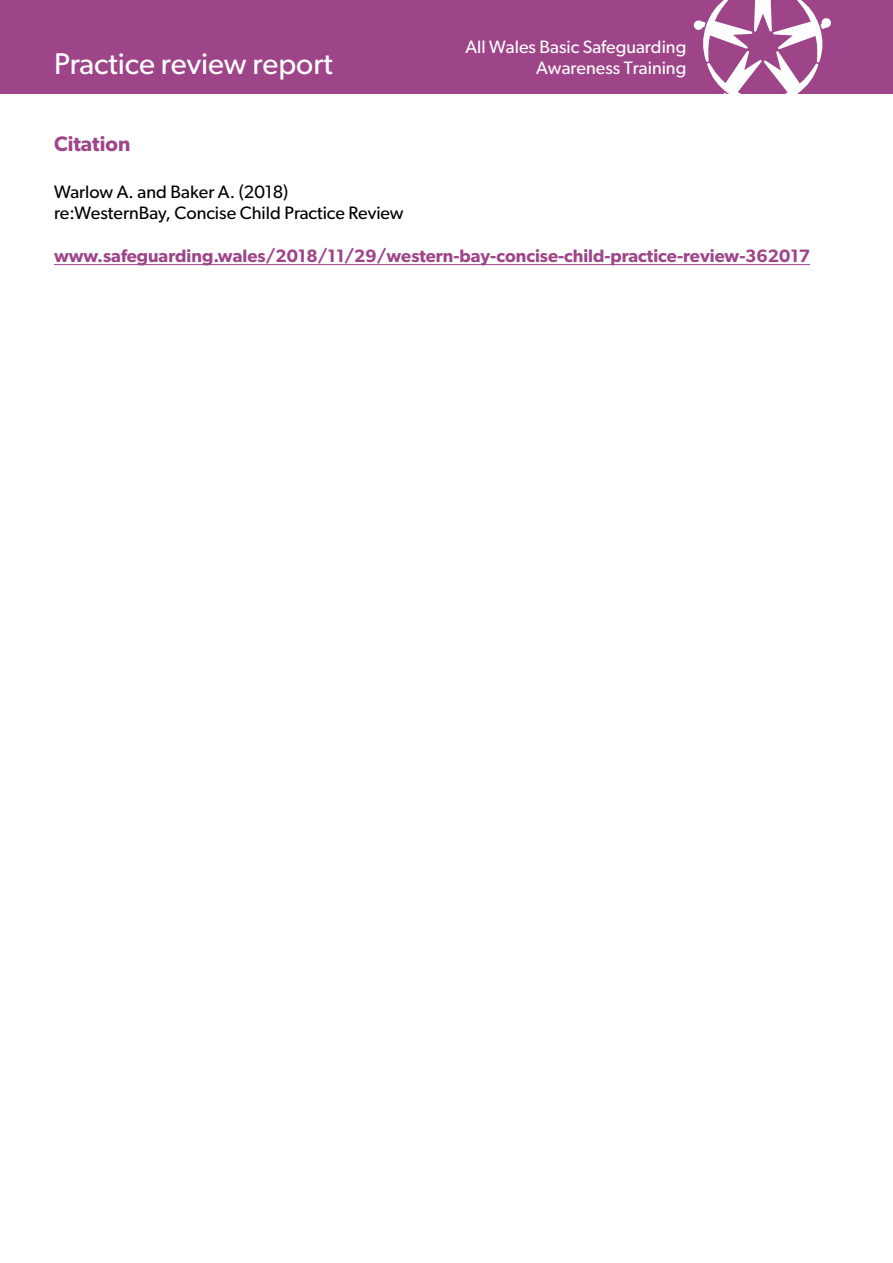
<style>
.page{position:relative;width:893px;height:1263px;background:#fff}
.page>*{position:absolute;margin:0;border:0;box-sizing:border-box;transform-origin:0 0}
.t1{font:30px "Gibson";color:#fff}
.t2{font:600 21px "Gibson";color:#9e458a}
.t3{font:600 18px "Gibson";color:#9e458a}
.t4{font:18px/21.6px "Gibson";color:#000}
.t5{font:18px "Gibson";color:#fff}
</style>
<div class="page">
<div style="left:0;top:0;width:893px;height:94px;background:#9e458a"></div>
<svg style="left:693px;top:0;width:138px;height:94px"></svg>
<hr style="left:54px;top:264px;width:756px;height:1px;background:#9e458a">
<p class="t5" style="left:465px;top:36px;width:223px">All Wales Basic Safeguarding</p>
<h1 class="t1" style="left:54px;top:46px;width:280px">Practice review report</h1>
<p class="t5" style="left:536px;top:57px;width:152px">Awareness Training</p>
<p class="t2" style="left:54px;top:131px;width:78px">Citation</p>
<p class="t4" style="left:54px;top:180px;width:351px">Warlow A. and Baker A. (2018) re:WesternBay, Concise Child Practice Review</p>
<p class="t3" style="left:54px;top:245px;width:758px">www.safeguarding.wales/2018/11/29/western-bay-concise-child-practice-review-362017</p>
</div>
